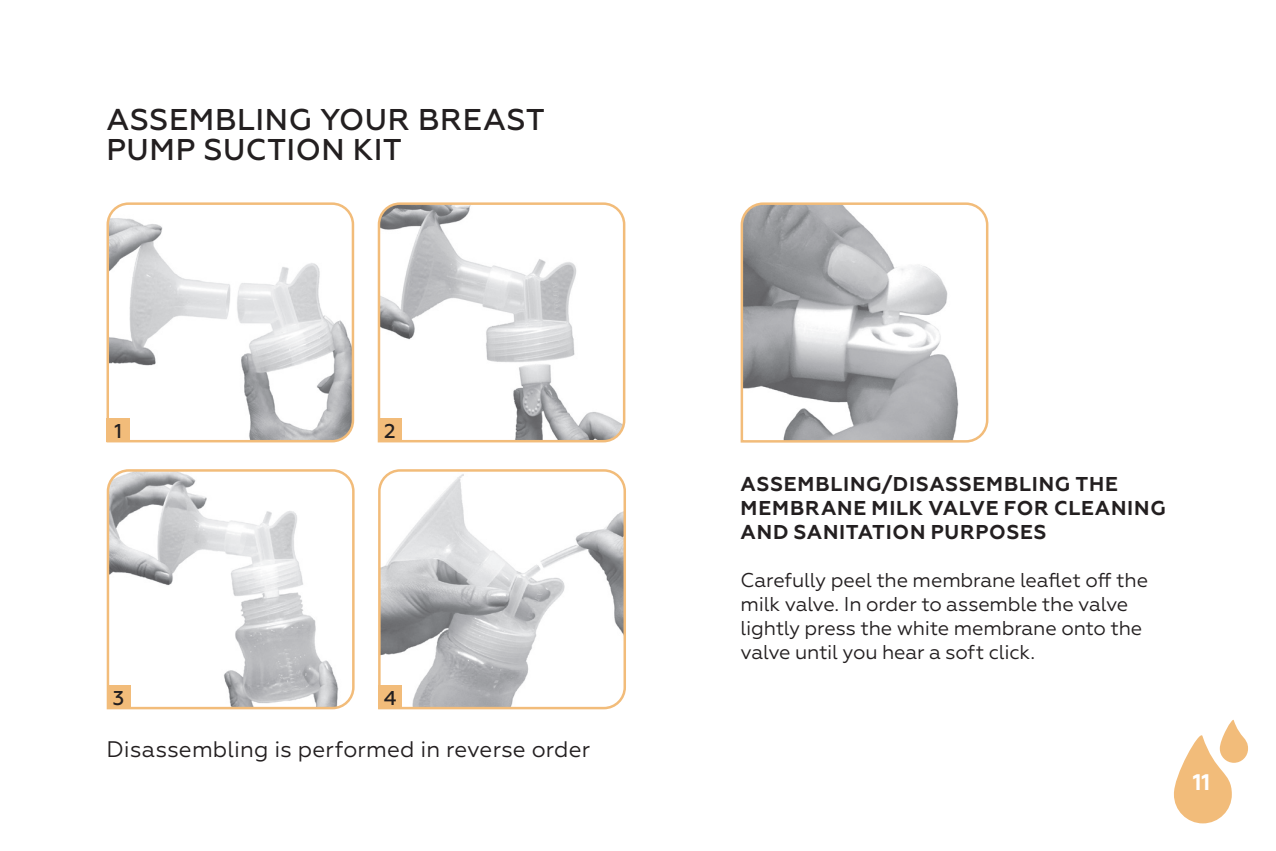
<style>
.page{position:relative;width:1276px;height:851px;background:#fff}
.page>*{position:absolute;margin:0;border:0;box-sizing:border-box;transform-origin:0 0}
.t1{font:500 30px/30px "Geometria";letter-spacing:.02em;color:#231f20}
.t2{font:22.5px "Geometria";letter-spacing:.01em;color:#231f20}
.t3{font:700 22.5px "Geometria";color:#fff}
.t4{font:20px/24px "Geometria";letter-spacing:-.01em;color:#231f20}
.t5{font:700 20px/24px "Geometria";letter-spacing:.04em;color:#231f20}
.t6{font:500 20px "Geometria";color:#231f20}
</style>
<div class="page">
<svg style="left:377px;top:202px;width:249px;height:241px"></svg>
<svg style="left:106px;top:202px;width:249px;height:241px"></svg>
<svg style="left:378px;top:418px;width:24px;height:24px"></svg>
<svg style="left:106px;top:418px;width:24px;height:24px"></svg>
<svg style="left:378px;top:469px;width:248px;height:241px"></svg>
<svg style="left:106px;top:469px;width:249px;height:241px"></svg>
<svg style="left:378px;top:685px;width:24px;height:24px"></svg>
<svg style="left:107px;top:685px;width:24px;height:24px"></svg>
<svg style="left:740px;top:202px;width:249px;height:241px"></svg>
<svg style="left:1174px;top:719px;width:74px;height:104px"></svg>
<h1 class="t1" style="left:106px;top:104px;width:440px">ASSEMBLING YOUR BREAST<br>PUMP SUCTION KIT</h1>
<p class="t6" style="left:114px;top:419px;width:9px">1</p>
<p class="t6" style="left:384px;top:419px;width:13px">2</p>
<p class="t6" style="left:113px;top:685px;width:13px">3</p>
<p class="t6" style="left:384px;top:685px;width:14px">4</p>
<p class="t2" style="left:106px;top:735px;width:485px">Disassembling is performed in reverse order</p>
<p class="t5" style="left:740px;top:472px;width:427px">ASSEMBLING/DISASSEMBLING THE<br>MEMBRANE MILK VALVE FOR CLEANING<br>AND SANITATION PURPOSES</p>
<p class="t4" style="left:740px;top:567px;width:409px">Carefully peel the membrane leaflet off the milk valve. In order to assemble the valve lightly press the white membrane onto the valve until you hear a soft click.</p>
<p class="t3" style="left:1192px;top:768px;width:19px">11</p>
</div>
